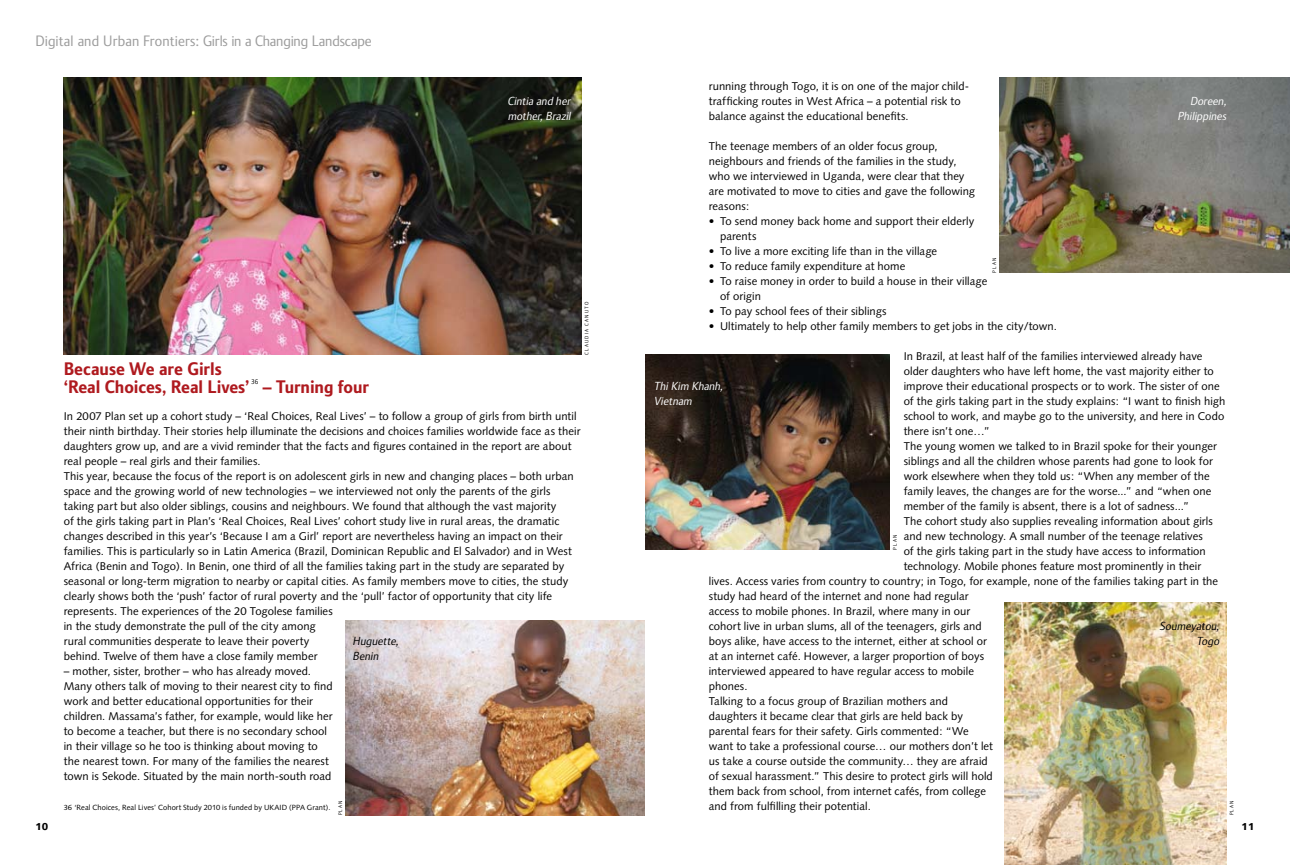
<style>
.page{position:relative;width:1290px;height:865px;background:#fff}
.page>*{position:absolute;margin:0;border:0;box-sizing:border-box;transform-origin:0 0}
.t1{font:700 17.5px/17.5px "Plan";letter-spacing:-.005em;color:#af1a1f}
.t2{font:14.5px "Plan Roman";letter-spacing:-.005em;color:#9c9c9c}
.t3{font:11.25px/15px "Syntax";letter-spacing:.005em;color:#000}
.t4{font:italic 11.25px/15px "Plan Roman";color:#fff}
.t5{font:italic 11.25px "Plan Roman";color:#000}
.t6{font:900 10px "Syntax";color:#000}
.t7{font:7.5px "Syntax";letter-spacing:.01em;color:#000}
.t8{font:6.5px "Plan Roman";color:#000}
.t9{font:5px "Plan Roman";letter-spacing:.215em;color:#000}
</style>
<div class="page">
<img style="left:64px;top:78px;width:517px;height:276px">
<img style="left:999px;top:78px;width:291px;height:195px">
<img style="left:645px;top:354px;width:244px;height:195px">
<img style="left:345px;top:620px;width:300px;height:195px">
<img style="left:1005px;top:602px;width:221px;height:263px">
<p class="t2" style="left:35px;top:33px;width:338px">Digital and Urban Frontiers: Girls in a Changing Landscape</p>
<p class="t3" style="left:709px;top:79px;width:262px">running through Togo, it is on one of the major child&shy;trafficking routes in West Africa – a potential risk to balance against the educational benefits.</p>
<p class="t3" style="left:709px;top:139px;width:268px">The teenage members of an older focus group, neighbours and friends of the families in the study, who we interviewed in Uganda, were clear that they are motivated to move to cities and gave the following reasons:</p>
<p class="t3" style="left:720px;top:214px;width:256px;text-indent:-11px">• To send money back home and support their elderly parents</p>
<p class="t3" style="left:709px;top:244px;width:230px">• To live a more exciting life than in the village</p>
<p class="t3" style="left:709px;top:259px;width:198px">• To reduce family expenditure at home</p>
<p class="t3" style="left:720px;top:274px;width:269px;text-indent:-11px">• To raise money in order to build a house in their village of origin</p>
<p class="t3" style="left:709px;top:304px;width:179px">• To pay school fees of their siblings</p>
<p class="t3" style="left:709px;top:319px;width:350px">• Ultimately to help other family members to get jobs in the city/town.</p>
<p class="t3" style="left:904px;top:349px;width:300px">In Brazil, at least half of the families interviewed already have</p>
<p class="t3" style="left:904px;top:364px;width:312px">older daughters who have left home, the vast majority either to</p>
<p class="t3" style="left:904px;top:379px;width:317px">improve their educational prospects or to work. The sister of one</p>
<p class="t3" style="left:904px;top:394px;width:323px">of the girls taking part in the study explains: “I want to finish high</p>
<p class="t3" style="left:904px;top:409px;width:322px">school to work, and maybe go to the university, and here in Codo</p>
<p class="t3" style="left:904px;top:423px;width:88px">there isn’t one…”</p>
<p class="t3" style="left:904px;top:438px;width:315px">The young women we talked to in Brazil spoke for their younger</p>
<p class="t3" style="left:904px;top:453px;width:310px">siblings and all the children whose parents had gone to look for</p>
<p class="t3" style="left:904px;top:468px;width:308px">work elsewhere when they told us: “When any member of the</p>
<p class="t3" style="left:904px;top:483px;width:309px">family leaves, the changes are for the worse...” and “when one</p>
<p class="t3" style="left:904px;top:498px;width:287px">member of the family is absent, there is a lot of sadness...”</p>
<p class="t3" style="left:904px;top:513px;width:311px">The cohort study also supplies revealing information about girls</p>
<p class="t3" style="left:904px;top:528px;width:301px">and new technology. A small number of the teenage relatives</p>
<p class="t3" style="left:904px;top:543px;width:304px">of the girls taking part in the study have access to information</p>
<p class="t3" style="left:904px;top:558px;width:299px">technology. Mobile phones feature most prominently in their</p>
<p class="t3" style="left:709px;top:573px;width:511px">lives. Access varies from country to country; in Togo, for example, none of the families taking part in the</p>
<p class="t3" style="left:709px;top:588px;width:261px">study had heard of the internet and none had regular</p>
<p class="t3" style="left:709px;top:603px;width:263px">access to mobile phones. In Brazil, where many in our</p>
<p class="t3" style="left:709px;top:618px;width:274px">cohort live in urban slums, all of the teenagers, girls and</p>
<p class="t3" style="left:709px;top:633px;width:280px">boys alike, have access to the internet, either at school or</p>
<p class="t3" style="left:709px;top:648px;width:277px">at an internet café. However, a larger proportion of boys</p>
<p class="t3" style="left:709px;top:663px;width:267px">interviewed appeared to have regular access to mobile</p>
<p class="t3" style="left:709px;top:678px;width:40px">phones.</p>
<p class="t3" style="left:709px;top:693px;width:241px">Talking to a focus group of Brazilian mothers and</p>
<p class="t3" style="left:709px;top:708px;width:256px">daughters it became clear that girls are held back by</p>
<p class="t3" style="left:709px;top:723px;width:261px">parental fears for their safety. Girls commented: “We</p>
<p class="t3" style="left:709px;top:738px;width:286px">want to take a professional course… our mothers don’t let</p>
<p class="t3" style="left:709px;top:753px;width:281px">us take a course outside the community… they are afraid</p>
<p class="t3" style="left:709px;top:768px;width:286px">of sexual harassment.” This desire to protect girls will hold</p>
<p class="t3" style="left:709px;top:783px;width:279px">them back from school, from internet cafés, from college</p>
<p class="t4" style="left:507px;top:94px;width:67px">Cintia and her mother,Brazil</p>
<p class="t4" style="left:1177px;top:94px;width:53px;text-align:right">Doreen,<br>Philippines</p>
<p class="t9" style="left:991px;top:273px;width:16px;rotate:-90deg">Plan</p>
<p class="t9" style="left:584px;top:354px;width:54px;rotate:-90deg">CLAUDIA CAN UTO</p>
<h1 class="t1" style="left:64px;top:360px;width:187px">Because We are Girls ‘Real Choices, Real Lives’</h1>
<p class="t8" style="left:251px;top:378px;width:9px">36</p>
<h1 class="t1" style="left:263px;top:378px;width:108px">– Turning four</h1>
<p class="t3" style="left:64px;top:409px;width:518px">In 2007 Plan set up a cohort study – ‘Real Choices, Real Lives’ – to follow a group of girls from birth until their ninth birthday. Their stories help illuminate the decisions and choices families worldwide face as their daughters grow up, and are a vivid reminder that the facts and figures contained in the report are about real people – real girls and their families.<br>This year, because the focus of the report is on adolescent girls in new and changing places – both urban space and the growing world of new technologies – we interviewed not only the parents of the girls taking part but also older siblings, cousins and neighbours. We found that although the vast majority<br>of the girls taking part in Plan’s ‘Real Choices, Real Lives’ cohort study live in rural areas, the dramatic changes described in this year’s ‘Because I am a Girl’ report are nevertheless having an impact on their families. This is particularly so in Latin America (Brazil, Dominican Republic and El Salvador) and in West Africa (Benin and Togo). In Benin, one third of all the families taking part in the study are separated by seasonal or long-term migration to nearby or capital cities. As family members move to cities, the study clearly shows both the ‘push’ factor of rural poverty and the ‘pull’ factor of opportunity that city life represents. The experiences of the 20 Togolese families<br>in the study demonstrate the pull of the city among<br>rural communities desperate to leave their poverty<br>behind. Twelve of them have a close family member</p>
<p class="t3" style="left:64px;top:664px;width:270px">– mother, sister, brother – who has already moved.<br>Many others talk of moving to their nearest city to find work and better educational opportunities for their children. Massama’s father, for example, would like her to become a teacher, but there is no secondary school in their village so he too is thinking about moving to the nearest town. For many of the families the nearest town is Sekode. Situated by the main north-south road</p>
<p class="t4" style="left:654px;top:379px;width:73px">ThiKim Khanh,<br>Vietnam</p>
<p class="t9" style="left:892px;top:549px;width:16px;rotate:-90deg">Plan</p>
<p class="t5" style="left:1159px;top:619px;width:63px">Soumeyatou,</p>
<p class="t5" style="left:353px;top:634px;width:50px">H uguette,</p>
<p class="t5" style="left:1196px;top:634px;width:27px">Togo</p>
<p class="t5" style="left:353px;top:649px;width:30px">Benin</p>
<p class="t9" style="left:337px;top:815px;width:16px;rotate:-90deg">Plan</p>
<p class="t7" style="left:64px;top:803px;width:268px">36 ‘Real Choices, Real Lives’ Cohort Study 2010 is funded by UKAID (PPA Grant).</p>
<p class="t3" style="left:709px;top:798px;width:164px">and from fulfilling their potential.</p>
<p class="t9" style="left:1229px;top:815px;width:16px;rotate:-90deg">Plan</p>
<p class="t6" style="left:35px;top:820px;width:14px">10</p>
<p class="t6" style="left:1241px;top:820px;width:14px">11</p>
</div>
